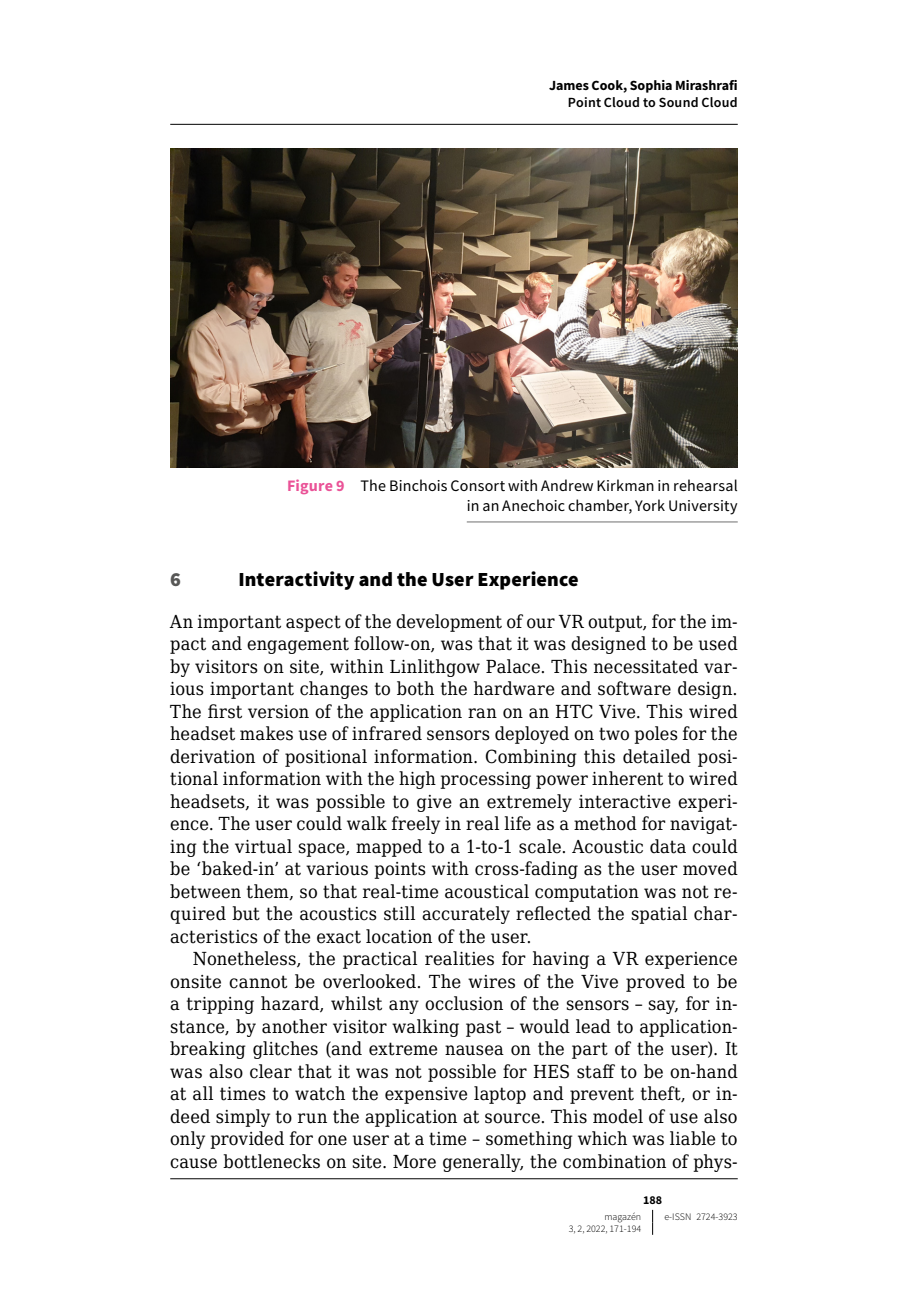
<style>
.page{position:relative;width:908px;height:1304px;background:#fff}
.page>*{position:absolute;margin:0;border:0;box-sizing:border-box;transform-origin:0 0}
.t1{font:900 20px "Source Sans Pro";letter-spacing:.01em;color:#000}
.t2{font:900 20px "Source Sans Pro";color:#575756}
.t3{font:18px/22.4px "DejaVu Serif Condensed";letter-spacing:.01em;color:#000;text-align:justify}
.t4{font:16px/20px "Source Sans Pro";letter-spacing:.01em;color:#000;text-align:right}
.t5{font:700 14px "Source Sans Pro";color:#000}
.t6{font:600 14px "Source Sans Pro";letter-spacing:.015em;color:#000}
.t7{font:700 12px "Source Sans Pro";color:#000}
.t8{font:300 10px "Source Sans Pro";color:#000}
.s1{font-weight:700;color:#ea5297}
</style>
<div class="page">
<svg style="left:652px;top:1210px;width:1px;height:25px"></svg>
<img style="left:170px;top:148px;width:567px;height:319px">
<hr style="left:466px;top:522px;width:271px;height:1px;background:#706f6f">
<hr style="left:170px;top:124px;width:567px;height:1px;background:#000">
<hr style="left:170px;top:1178px;width:567px;height:1px;background:#000">
<p class="t5" style="left:549px;top:76px;width:190px">James Cook, Sophia Mirashrafi</p>
<p class="t6" style="left:567px;top:94px;width:171px">Point Cloud to Sound Cloud</p>
<p class="t4" style="left:287px;top:475px;width:452px"><span class="s1">Figure 9</span> The Binchois Consort with Andrew Kirkman in rehearsal in an Anechoic chamber, York University</p>
<p class="t2" style="left:170px;top:565px;width:12px">6</p>
<p class="t1" style="left:238px;top:565px;width:342px">Interactivity and the User Experience</p>
<p class="t3" style="left:170px;top:610px;width:568px">An important aspect of the development of our VR output, for the im&shy;pact and engagement follow-on, was that it was designed to be used by visitors on site, within Linlithgow Palace. This necessitated var&shy;ious important changes to both the hardware and software design.<br>The first version of the application ran on an HTC Vive. This wired headset makes use of infrared sensors deployed on two poles for the derivation of positional information. Combining this detailed posi&shy;tional information with the high processing power inherent to wired headsets, it was possible to give an extremely interactive experi&shy;ence. The user could walk freely in real life as a method for navigat&shy;ing the virtual space, mapped to a 1-to-1 scale. Acoustic data could be ‘baked-in’ at various points with cross-fading as the user moved between them, so that real-time acoustical computation was not re&shy;quired but the acoustics still accurately reflected the spatial char&shy;acteristics of the exact location of the user.</p>
<p class="t3" style="left:170px;top:947px;width:568px;text-indent:23px">Nonetheless, the practical realities for having a VR experience onsite cannot be overlooked. The wires of the Vive proved to be a tripping hazard, whilst any occlusion of the sensors – say, for in&shy;stance, by another visitor walking past – would lead to application&shy;breaking glitches (and extreme nausea on the part of the user). It was also clear that it was not possible for HES staff to be on-hand at all times to watch the expensive laptop and prevent theft, or in&shy;deed simply to run the application at source. This model of use also only provided for one user at a time – something which was liable to cause bottlenecks on site. More generally, the combination of phys-</p>
<p class="t7" style="left:642px;top:1192px;width:21px">188</p>
<p class="t8" style="left:604px;top:1210px;width:38px">magazén</p>
<p class="t8" style="left:664px;top:1210px;width:75px">e-ISSN 2724-3923</p>
<p class="t8" style="left:568px;top:1223px;width:74px">3, 2, 2022, 171-194</p>
</div>
